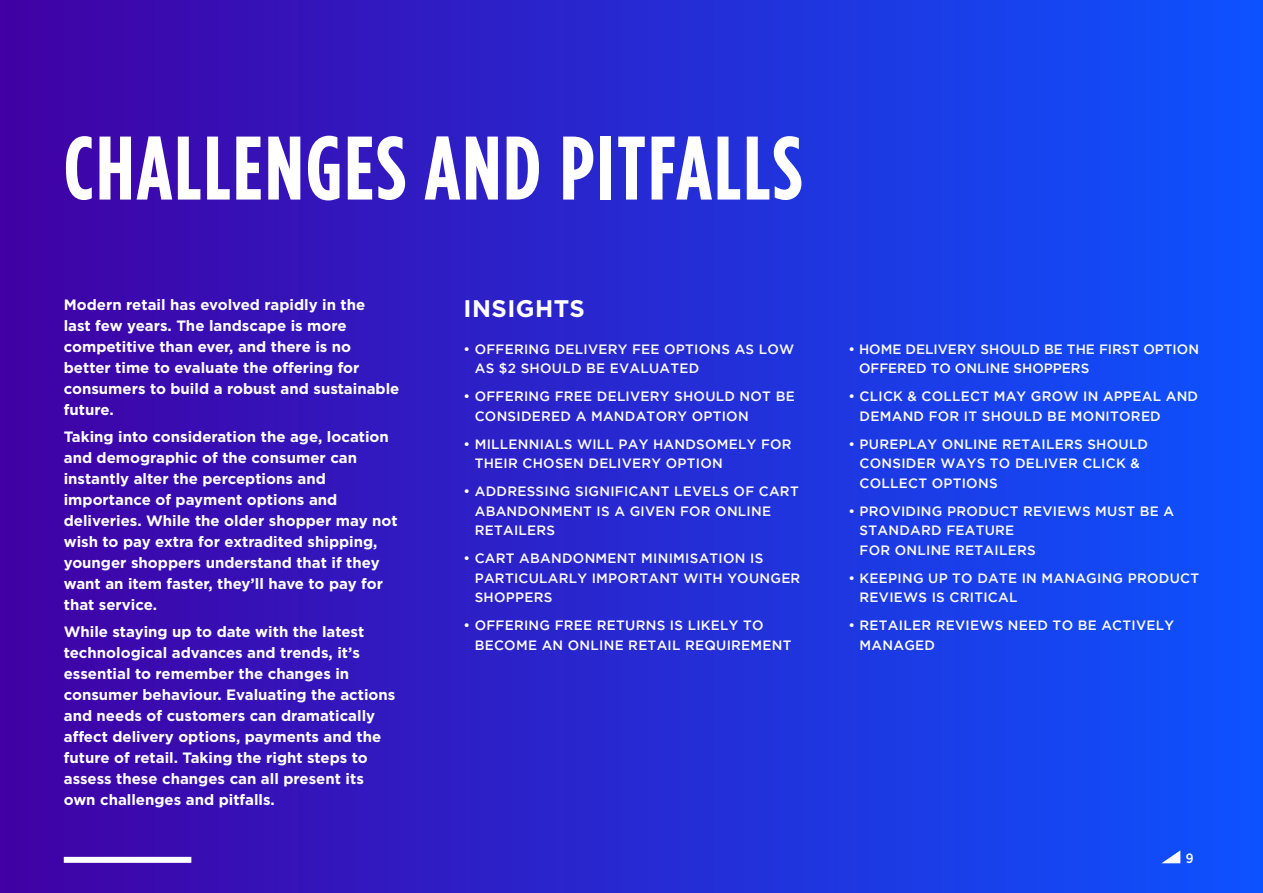
<style>
.page{position:relative;width:1263px;height:893px;background:#fff}
.page>*{position:absolute;margin:0;border:0;box-sizing:border-box;transform-origin:0 0}
.t1{font:700 90px "Gotham Condensed";letter-spacing:.025em;color:#fff}
.t2{font:700 24px "Gotham";letter-spacing:.02em;color:#fff}
.t3{font:700 15px/21px "Gotham";color:#fff}
.t4{font:500 13.5px/19.5px "Gotham";letter-spacing:.02em;color:#fff}
.t5{font:500 13.5px/19.5px "Gotham";color:#fff}
.t6{font:500 13.5px "Gotham Narrow";color:#fff}
</style>
<div class="page">
<div style="left:0;top:0;width:1263px;height:893px;background:linear-gradient(to right,#4101a4,#0d52ff)"></div>
<svg style="left:1161px;top:850px;width:19px;height:13px"></svg>
<div style="left:64px;top:857px;width:127px;height:6px;background:#fff"></div>
<h1 class="t1" style="left:64px;top:115px;width:740px">CHALLENGES AND PITFALLS</h1>
<p class="t3" style="left:64px;top:294px;width:337px">Modern retail has evolved rapidly in the<br>last few years. The landscape is more competitive than ever, and there is no better time to evaluate the offering for consumers to build a robust and sustainable future.</p>
<p class="t3" style="left:64px;top:426px;width:335px">Taking into consideration the age, location and demographic of the consumer can instantly alter the perceptions and importance of payment options and deliveries. While the older shopper may not wish to pay extra for extradited shipping, younger shoppers understand that if they want an item faster, they’ll have to pay for that service.</p>
<p class="t3" style="left:64px;top:621px;width:333px">While staying up to date with the latest technological advances and trends, it’s essential to remember the changes in consumer behaviour. Evaluating the actions and needs of customers can dramatically affect delivery options, payments and the future of retail. Taking the right steps to assess these changes can all present its own challenges and pitfalls.</p>
<h2 class="t2" style="left:463px;top:292px;width:123px">INSIGHTS</h2>
<p class="t4" style="left:475px;top:339px;width:321px;text-indent:-11px">• OFFERING DELIVERY FEE OPTIONS AS LOW<br>AS $2 SHOULD BE EVALUATED</p>
<p class="t4" style="left:475px;top:387px;width:321px;text-indent:-11px">• OFFERING FREE DELIVERY SHOULD NOT BE<br>CONSIDERED A MANDATORY OPTION</p>
<p class="t4" style="left:475px;top:434px;width:318px;text-indent:-11px">• MILLENNIALS WILL PAY HANDSOMELY FOR<br>THEIR CHOSEN DELIVERY OPTION</p>
<p class="t4" style="left:475px;top:482px;width:325px;text-indent:-11px">• ADDRESSING SIGNIFICANT LEVELS OF CART<br>ABANDONMENT IS A GIVEN FOR ONLINE<br>RETAILERS</p>
<p class="t4" style="left:475px;top:549px;width:327px;text-indent:-11px">• CART ABANDONMENT MINIMISATION IS<br>PARTICULARLY IMPORTANT WITH YOUNGER<br>SHOPPERS</p>
<p class="t4" style="left:475px;top:616px;width:318px;text-indent:-11px">• OFFERING FREE RETURNS IS LIKELY TO<br>BECOME AN ONLINE RETAIL REQUIREMENT</p>
<p class="t5" style="left:859px;top:339px;width:341px;text-indent:-11px">• HOME DELIVERY SHOULD BE THE FIRST OPTION<br>OFFERED TO ONLINE SHOPPERS</p>
<p class="t4" style="left:859px;top:387px;width:340px;text-indent:-11px">• CLICK &amp; COLLECT MAY GROW IN APPEAL AND<br>DEMAND FOR IT SHOULD BE MONITORED</p>
<p class="t4" style="left:859px;top:434px;width:290px;text-indent:-11px">• PUREPLAY ONLINE RETAILERS SHOULD<br>CONSIDER WAYS TO DELIVER CLICK &amp;<br>COLLECT OPTIONS</p>
<p class="t4" style="left:859px;top:501px;width:316px;text-indent:-11px">• PROVIDING PRODUCT REVIEWS MUST BE A<br>STANDARD FEATURE<br>FOR ONLINE RETAILERS</p>
<p class="t4" style="left:859px;top:568px;width:341px;text-indent:-11px">• KEEPING UP TO DATE IN MANAGING PRODUCT<br>REVIEWS IS CRITICAL</p>
<p class="t4" style="left:859px;top:615px;width:316px;text-indent:-11px">• RETAILER REVIEWS NEED TO BE ACTIVELY<br>MANAGED</p>
<p class="t6" style="left:1186px;top:850px;width:9px">9</p>
</div>
